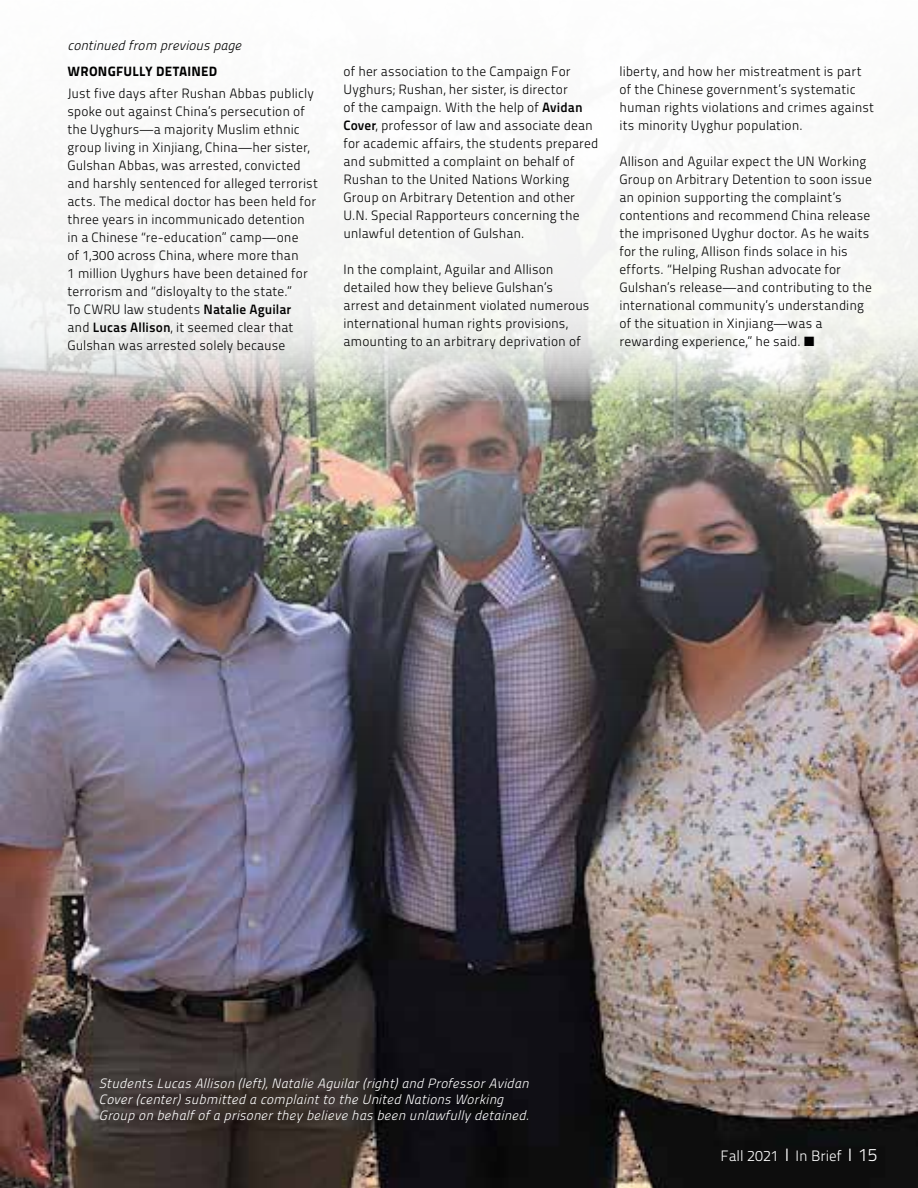
<style>
.page{position:relative;width:918px;height:1188px;background:#fff}
.page>*{position:absolute;margin:0;border:0;box-sizing:border-box;transform-origin:0 0}
.t1{font:15px "Titillium Maps 26 L 250 wt";color:#fff}
.t2{font:13.5px/18px "Titillium Maps 26 L 250 wt";letter-spacing:.005em;color:#000}
.t3{font:13.5px/16.2px "Titillitalic 250 wt";letter-spacing:.01em;color:#fff}
.t4{font:13.5px "Titillitalic 250 wt";color:#000}
.t5{font:13.5px "Titillium Maps 26 L 999 wt";letter-spacing:.015em;color:#000}
.s1{font-family:"Titillium Maps 26 L 750 wt"}
.s2{font-size:18px}
</style>
<div class="page">
<img style="left:0;top:401px;width:918px;height:787px">
<svg style="left:0;top:178px;width:918px;height:223px;fill:#f4f4f3"></svg>
<svg style="left:787px;top:1149px;width:1px;height:12px"></svg>
<svg style="left:850px;top:1149px;width:1px;height:12px"></svg>
<p class="t4" style="left:67px;top:36px;width:175px">continued from previous page</p>
<p class="t5" style="left:68px;top:61px;width:151px">WRONGFULLY DETAINED</p>
<p class="t2" style="left:67px;top:83px;width:252px">Just five days after Rushan Abbas publicly spoke out against China’s persecution of the Uyghurs—a majority Muslim ethnic group living in Xinjiang, China—her sister, Gulshan Abbas, was arrested, convicted and harshly sentenced for alleged terrorist acts. The medical doctor has been held for three years in incommunicado detention in a Chinese “re-education” camp—one<br>of 1,300 across China, where more than<br>1 million Uyghurs have been detained for terrorism and “disloyalty to the state.”<br>To CWRU law students <span class="s1">Natalie Aguilar<br></span>and <span class="s1">Lucas Allison</span>, it seemed clear that Gulshan was arrested solely because</p>
<p class="t2" style="left:343px;top:62px;width:256px">of her association to the Campaign For Uyghurs; Rushan, her sister, is director<br>of the campaign. With the help of <span class="s1">Avidan Cover</span>, professor of law and associate dean for academic affairs, the students prepared and submitted a complaint on behalf of Rushan to the United Nations Working Group on Arbitrary Detention and other U.N. Special Rapporteurs concerning the unlawful detention of Gulshan.</p>
<p class="t2" style="left:343px;top:260px;width:247px">In the complaint, Aguilar and Allison detailed how they believe Gulshan’s arrest and detainment violated numerous international human rights provisions, amounting to an arbitrary deprivation of</p>
<p class="t2" style="left:619px;top:62px;width:256px">liberty, and how her mistreatment is part of the Chinese government’s systematic human rights violations and crimes against its minority Uyghur population.</p>
<p class="t2" style="left:619px;top:152px;width:254px">Allison and Aguilar expect the UN Working Group on Arbitrary Detention to soon issue an opinion supporting the complaint’s contentions and recommend China release the imprisoned Uyghur doctor. As he waits for the ruling, Allison finds solace in his efforts. “Helping Rushan advocate for Gulshan’s release—and contributing to the international community’s understanding of the situation in Xinjiang—was a rewarding experience,” he said. ■</p>
<p class="t3" style="left:99px;top:1074px;width:432px">Students Lucas Allison (left), Natalie Aguilar (right) and Professor Avidan<br>Cover (center) submitted a complaint to the United Nations Working<br>Group on behalf of a prisoner they believe has been unlawfully detained.</p>
<p class="t1" style="left:720px;top:1145px;width:159px">Fall 2021 In Brief <span class="s2">15</span></p>
</div>
